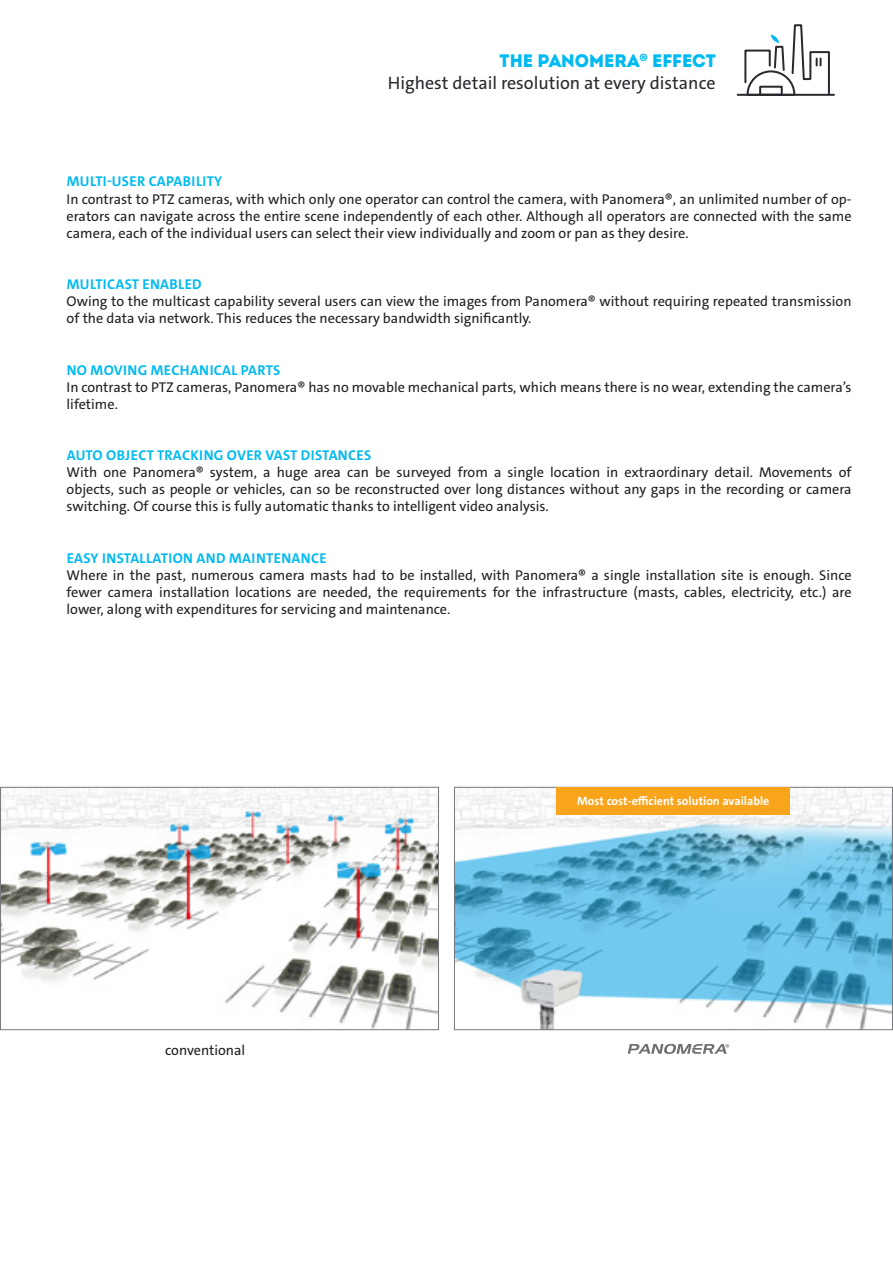
<style>
.page{position:relative;width:893px;height:1263px;background:#fff}
.page>*{position:absolute;margin:0;border:0;box-sizing:border-box;transform-origin:0 0}
.t1{font:18px "The Sans C4 s";color:#29282e}
.t2{font:18px "Intro Black Caps";color:#00baf1}
.t3{font:14.25px/17.1px "The Sans C4 s";color:#231f20;text-align:justify}
.t4{font:700 14.25px "The Sans C4 s";letter-spacing:.025em;color:#00baf1}
.t5{font:700 12px "The Sans C4 s";color:#fff}
</style>
<div class="page">
<hr style="left:738px;top:94px;width:96px;height:2px;background:#29282e">
<svg style="left:743px;top:24px;width:88px;height:72px"></svg>
<img style="left:2px;top:789px;width:435px;height:239px">
<div style="left:0;top:787px;width:439px;height:243px;border:1px solid #76787b"></div>
<img style="left:456px;top:789px;width:435px;height:239px">
<div style="left:454px;top:787px;width:439px;height:243px;border:1px solid #76787b"></div>
<svg style="left:628px;top:1044px;width:101px;height:10px"></svg>
<div style="left:556px;top:787px;width:234px;height:27px;background:#f9a51b"></div>
<p class="t2" style="left:500px;top:49px;width:218px">THE PANOMERA<sup>®</sup> EFFECT</p>
<p class="t1" style="left:388px;top:71px;width:329px">Highest detail resolution at every distance</p>
<p class="t4" style="left:67px;top:173px;width:157px">MULTI-USER CAPABILITY</p>
<p class="t3" style="left:67px;top:190px;width:786px">In contrast to PTZ cameras, with which only one operator can control the camera, with Panomera®, an unlimited number of op&shy;erators can navigate across the entire scene independently of each other. Although all operators are connected with the same camera, each of the individual users can select their view individually and zoom or pan as they desire.</p>
<p class="t4" style="left:67px;top:275px;width:136px">MULTICAST ENABLED</p>
<p class="t3" style="left:67px;top:293px;width:786px">Owing to the multicast capability several users can view the images from Panomera® without requiring repeated transmission of the data via network. This reduces the necessary bandwidth significantly.</p>
<p class="t4" style="left:67px;top:361px;width:215px">NO MOVING MECHANICAL PARTS</p>
<p class="t3" style="left:67px;top:378px;width:786px">In contrast to PTZ cameras, Panomera® has no movable mechanical parts, which means there is no wear, extending the camera’s lifetime.</p>
<p class="t4" style="left:67px;top:446px;width:306px">AUTO OBJECT TRACKING OVER VAST DISTANCES</p>
<p class="t3" style="left:67px;top:464px;width:786px">With one Panomera® system, a huge area can be surveyed from a single location in extraordinary detail. Movements of objects, such as people or vehicles, can so be reconstructed over long distances without any gaps in the recording or camera switching. Of course this is fully automatic thanks to intelligent video analysis.</p>
<p class="t4" style="left:67px;top:549px;width:261px">EASY INSTALLATION AND MAINTENANCE</p>
<p class="t3" style="left:67px;top:567px;width:786px">Where in the past, numerous camera masts had to be installed, with Panomera® a single installation site is enough. Since fewer camera installation locations are needed, the requirements for the infrastructure (masts, cables, electricity, etc.) are lower, along with expenditures for servicing and maintenance.</p>
<p class="t3" style="left:165px;top:1042px;width:81px">conventional</p>
<p class="t5" style="left:577px;top:793px;width:194px">Most cost-efficient solution available</p>
</div>
